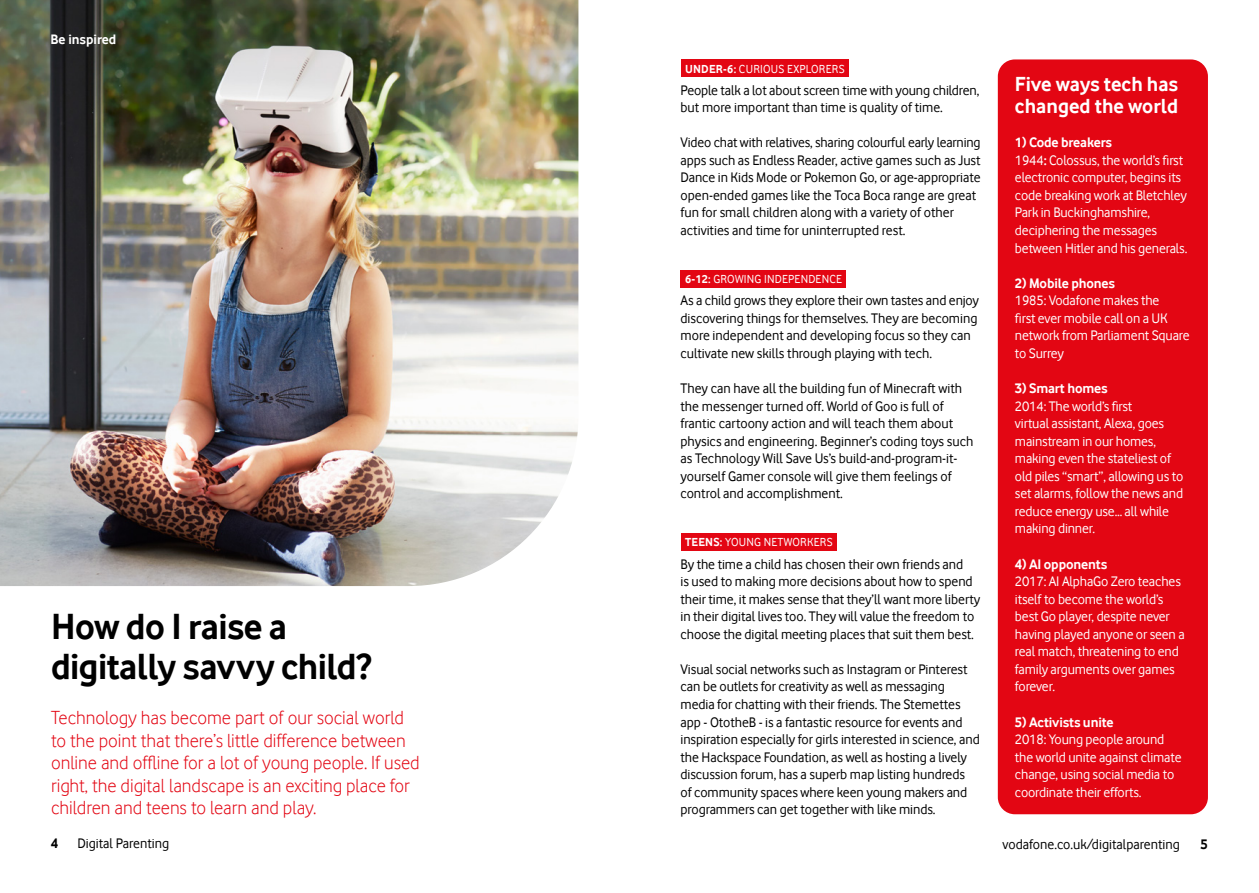
<style>
.page{position:relative;width:1259px;height:893px;background:#fff}
.page>*{position:absolute;margin:0;border:0;box-sizing:border-box;transform-origin:0 0}
.t1{font:700 37.5px/40.5px "Vodafone Rg";letter-spacing:-.015em;color:#000}
.t2{font:700 21px/22.5px "Vodafone Rg";color:#fff}
.t3{font:19.5px/22.5px "Vodafone Lt";color:#e30613}
.t4{font:14.25px/17.5px "Vodafone Rg";letter-spacing:-.005em;color:#000}
.t5{font:14.25px/17.5px "Vodafone Rg";letter-spacing:-.01em;color:#fff}
.t6{font:700 14.25px "Vodafone Rg";letter-spacing:-.01em;color:#fff}
.t7{font:700 14.25px "Vodafone Rg";color:#000}
.t8{font:700 14.1px "Vodafone Rg";color:#fff}
.t9{font:12px "Vodafone Rg";letter-spacing:.02em;color:#fff}
.s1{font-weight:700}
</style>
<div class="page">
<div style="left:681px;top:60px;width:167px;height:17px;background:#e30613"></div>
<div style="left:681px;top:270px;width:165px;height:18px;background:#e30613"></div>
<div style="left:681px;top:534px;width:155px;height:17px;background:#e30613"></div>
<div style="left:997px;top:59px;width:211px;height:755px;background:#e30613;border-radius:17px"></div>
<img style="left:0;top:0;width:578px;height:586px">
<p class="t8" style="left:51px;top:32px;width:67px">Be inspired</p>
<h1 class="t1" style="left:51px;top:605px;width:322px">How do I raise a digitally savvy child?</h1>
<p class="t3" style="left:51px;top:706px;width:370px">Technology has become part of our social world to the point that there’s little difference between online and offline for a lot of young people. If used right, the digital landscape is an exciting place for children and teens to learn and play.</p>
<p class="t9" style="left:685px;top:62px;width:161px"><span class="s1">UNDER-6:</span> CURIOUS EXPLORERS</p>
<p class="t4" style="left:680px;top:81px;width:300px">People talk a lot about screen time with young children, but more important than time is quality of time.</p>
<p class="t4" style="left:680px;top:134px;width:302px">Video chat with relatives, sharing colourful early learning apps such as Endless Reader, active games such as Just Dance in Kids Mode or Pokemon Go, or age-appropriate open-ended games like the Toca Boca range are great fun for small children along with a variety of other activities and time for uninterrupted rest.</p>
<p class="t9" style="left:685px;top:272px;width:158px"><span class="s1">6-12:</span> GROWING INDEPENDENCE</p>
<p class="t4" style="left:680px;top:292px;width:300px">As a child grows they explore their own tastes and enjoy discovering things for themselves. They are becoming more independent and developing focus so they can cultivate new skills through playing with tech.</p>
<p class="t4" style="left:680px;top:379px;width:294px">They can have all the building fun of Minecraft with the messenger turned off. World of Goo is full of frantic cartoony action and will teach them about physics and engineering. Beginner’s coding toys such as Technology Will Save Us’s build-and-program-it&shy;yourself Gamer console will give them feelings of control and accomplishment.</p>
<p class="t9" style="left:685px;top:536px;width:149px"><span class="s1">TEENS:</span> YOUNG NETWORKERS</p>
<p class="t4" style="left:680px;top:555px;width:301px">By the time a child has chosen their own friends and<br>is used to making more decisions about how to spend their time, it makes sense that they’ll want more liberty in their digital lives too. They will value the freedom to choose the digital meeting places that suit them best.</p>
<p class="t4" style="left:680px;top:660px;width:301px">Visual social networks such as Instagram or Pinterest can be outlets for creativity as well as messaging media for chatting with their friends. The Stemettes app - OtotheB - is a fantastic resource for events and inspiration especially for girls interested in science, and the Hackspace Foundation, as well as hosting a lively discussion forum, has a superb map listing hundreds<br>of community spaces where keen young makers and programmers can get together with like minds.</p>
<h2 class="t2" style="left:1015px;top:72px;width:165px">Five ways tech has changed the world</h2>
<p class="t5" style="left:1015px;top:134px;width:174px"><span class="s1">1) Code breakers<br></span>1944<span class="s1">:</span> Colossus, the world’s first electronic computer, begins its code breaking work at Bletchley<br>Park in Buckinghamshire, deciphering the messages between Hitler and his generals.</p>
<p class="t6" style="left:1015px;top:275px;width:102px">2) Mobile phones</p>
<p class="t5" style="left:1015px;top:292px;width:176px">1985: Vodafone makes the<br>first ever mobile call on a UK network from Parliament Square to Surrey</p>
<p class="t6" style="left:1015px;top:380px;width:94px">3) Smart homes</p>
<p class="t5" style="left:1015px;top:397px;width:170px">2014: The world’s first<br>virtual assistant, Alexa, goes mainstream in our homes, making even the stateliest of old piles “smart”, allowing us to set alarms, follow the news and reduce energy use… all while making dinner.</p>
<p class="t6" style="left:1015px;top:556px;width:94px">4) AI opponents</p>
<p class="t5" style="left:1015px;top:572px;width:171px">2017: AI AlphaGo Zero teaches itself to become the world’s best Go player, despite never having played anyone or seen a real match, threatening to end family arguments over games forever.</p>
<p class="t6" style="left:1015px;top:714px;width:100px">5) Activists unite</p>
<p class="t5" style="left:1015px;top:730px;width:168px">2018: Young people around the world unite against climate change, using social media to coordinate their efforts.</p>
<p class="t7" style="left:51px;top:835px;width:9px">4</p>
<p class="t4" style="left:78px;top:835px;width:93px">Digital Parenting</p>
<p class="t4" style="left:1002px;top:835px;width:179px">vodafone.co.uk/digitalparenting</p>
<p class="t7" style="left:1200px;top:836px;width:9px">5</p>
</div>
